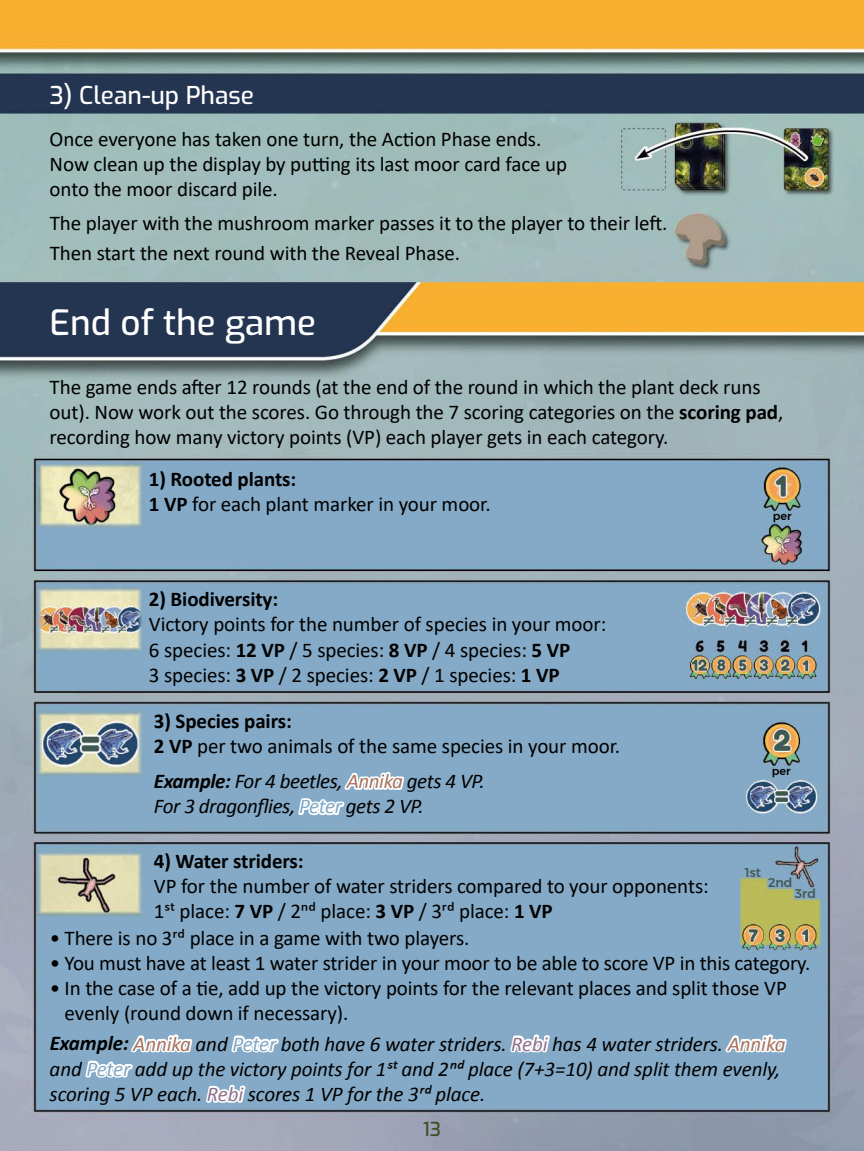
<style>
.page{position:relative;width:864px;height:1151px;background:#fff}
.page>*{position:absolute;margin:0;border:0;box-sizing:border-box;transform-origin:0 0}
.t1{font:100 35px "Exo";color:#fff}
.t2{font:100 24.5px "Exo";color:#fff}
.t3{font:21px/25.2px "Calibri";letter-spacing:-.005em;color:#000}
.t4{font:italic 21px/25.2px "Calibri";letter-spacing:-.005em;color:#000}
.t5{font:700 21px "Calibri";letter-spacing:-.005em;color:#000}
.t6{font:100 19.25px "Exo";color:#3e4c24}
.t7{font:500 12.6px "Montserrat";color:#455954}
.t8{font:500 11.2px "Montserrat";color:#000}
.s1{font-weight:700}
.s2{color:#fff}
</style>
<div class="page">
<img style="left:0;top:0;width:863px;height:1151px">
<p class="t2" style="left:50px;top:77px;width:206px">3) Clean-up Phase</p>
<p class="t3" style="left:50px;top:126px;width:519px">Once everyone has taken one turn, the Action Phase ends.<br>Now clean up the display by putting its last moor card face up onto the moor discard pile.</p>
<p class="t3" style="left:50px;top:207px;width:619px;line-height:30.1px">The player with the mushroom marker passes it to the player to their left.<br>Then start the next round with the Reveal Phase.</p>
<h1 class="t1" style="left:50px;top:297px;width:268px">End of the game</h1>
<p class="t3" style="left:50px;top:374px;width:735px">The game ends after 12 rounds (at the end of the round in which the plant deck runs out). Now work out the scores. Go through the 7 scoring categories on the <span class="s1">scoring pad</span>, recording how many victory points (VP) each player gets in each category.</p>
<p class="t3" style="left:149px;top:466px;width:343px"><span class="s1">1) Rooted plants:<br>1 VP</span> for each plant marker in your moor.</p>
<p class="t8" style="left:772px;top:507px;width:20px">per</p>
<p class="t5" style="left:149px;top:586px;width:131px">2) Biodiversity:</p>
<p class="t3" style="left:149px;top:611px;width:458px">Victory points for the number of species in your moor:<br>6 species: <span class="s1">12 VP</span> / 5 species: <span class="s1">8 VP</span> / 4 species: <span class="s1">5 VP<br></span>3 species: <span class="s1">3 VP</span> / 2 species: <span class="s1">2 VP</span> / 1 species: <span class="s1">1 VP</span></p>
<p class="t3" style="left:154px;top:708px;width:467px"><span class="s1">3) Species pairs:<br>2 VP</span> per two animals of the same species in your moor.</p>
<p class="t4" style="left:154px;top:768px;width:332px"><span class="s1">Example:</span> For 4 beetles, <span class="s2">Annika</span> gets 4 VP.<br>For 3 dragonflies, <span class="s2">Peter</span> gets 2 VP.</p>
<p class="t5" style="left:154px;top:847px;width:151px">4) Water striders:</p>
<p class="t3" style="left:154px;top:873px;width:556px">VP for the number of water striders compared to your opponents:<br>1st place: <span class="s1">7 VP</span> / 2nd place: <span class="s1">3 VP</span> / 3rd place: <span class="s1">1 VP</span></p>
<p class="t8" style="left:771px;top:762px;width:20px">per</p>
<p class="t7" style="left:744px;top:862px;width:18px">1st</p>
<p class="t7" style="left:767px;top:872px;width:26px">2nd</p>
<p class="t7" style="left:794px;top:883px;width:23px">3rd</p>
<p class="t3" style="left:50px;top:925px;width:421px">• There is no 3rd place in a game with two players.</p>
<p class="t3" style="left:50px;top:950px;width:762px">• You must have at least 1 water strider in your moor to be able to score VP in this category.</p>
<p class="t3" style="left:65px;top:975px;width:723px;text-indent:-15px">• In the case of a tie, add up the victory points for the relevant places and split those VP evenly (round down if necessary).</p>
<p class="t4" style="left:50px;top:1030px;width:737px"><span class="s1">Example:</span> <span class="s2">Annika</span> and <span class="s2">Peter</span> both have 6 water striders. <span class="s2">Rebi</span> has 4 water striders. <span class="s2">Annika </span>and <span class="s2">Peter</span> add up the victory points for 1st and 2nd place (7+3=10) and split them evenly, scoring 5 VP each. <span class="s2">Rebi</span> scores 1 VP for the 3rd place.</p>
<p class="t6" style="left:422px;top:1115px;width:20px">13</p>
</div>
